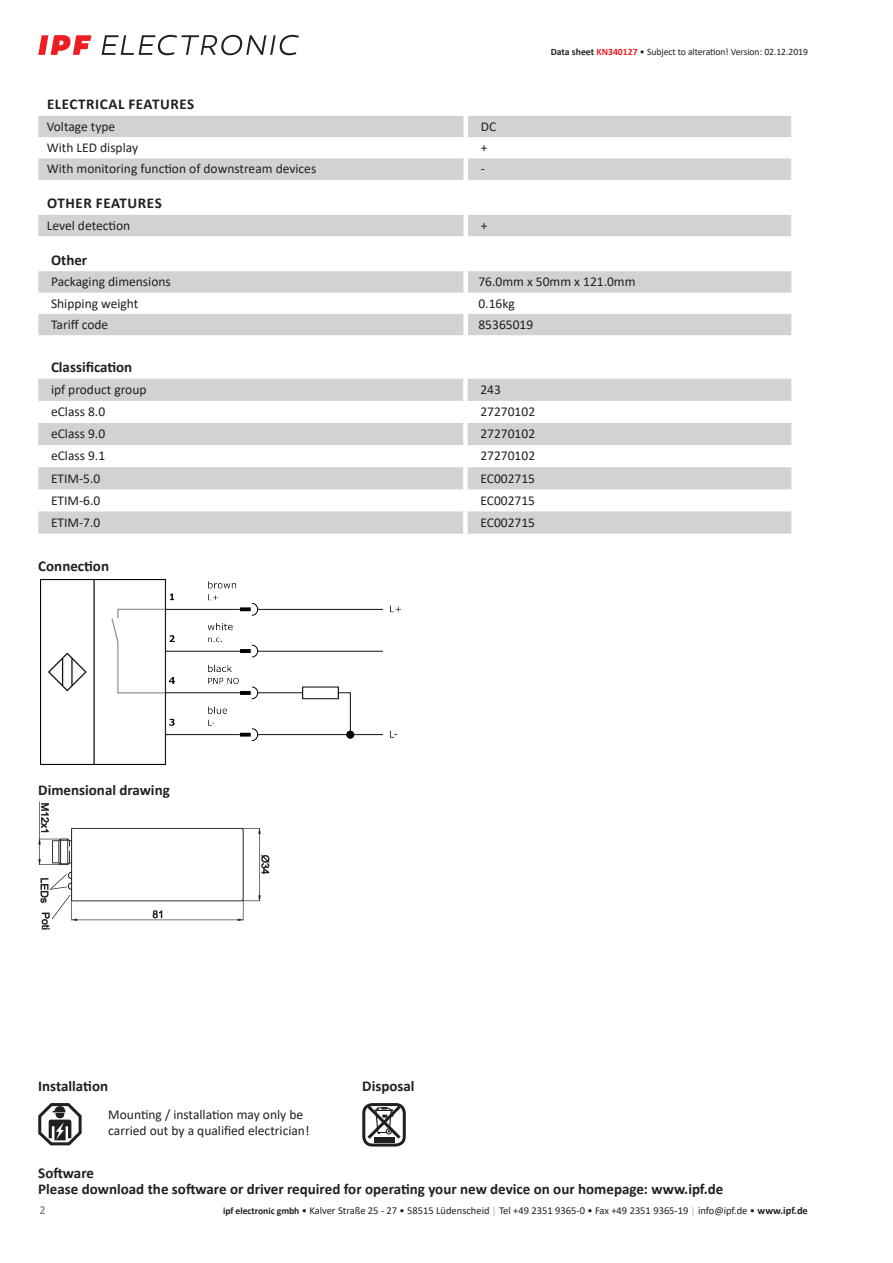
<style>
.page{position:relative;width:893px;height:1263px;background:#fff}
.page>*{position:absolute;margin:0;border:0;box-sizing:border-box;transform-origin:0 0}
.t1{font:700 15px/16.5px "Calibri";color:#231f20}
.t2{font:700 15px "Calibri";letter-spacing:.04em;color:#231f20}
.t3{font:13.5px/16.5px "Calibri";color:#231f20}
.t4{font:12px "Calibri";color:#636366}
.t5{font:10.5px "Calibri";color:#231f20}
.t6{font:9.75px "Calibri";letter-spacing:-.005em;color:#231f20}
.s1{font-weight:700}
.s2{font-weight:700;color:#ee1d23}
.s3{font-weight:700;font-size:9.75px}
.s4{font-size:9.75px;color:#a8a9ad}
</style>
<div class="page">
<svg style="left:102px;top:35px;width:197px;height:20px"></svg>
<svg style="left:38px;top:35px;width:53px;height:20px"></svg>
<svg style="left:38px;top:116px;width:753px;height:64px;fill:#d1d2d4"></svg>
<div style="left:38px;top:215px;width:753px;height:21px;background:#d1d2d4"></div>
<svg style="left:38px;top:271px;width:753px;height:64px;fill:#d1d2d4"></svg>
<div style="left:463px;top:271px;width:5px;height:22px;background:#fff"></div>
<div style="left:463px;top:293px;width:5px;height:21px;background:#fff"></div>
<div style="left:463px;top:314px;width:5px;height:21px;background:#fff"></div>
<svg style="left:38px;top:379px;width:753px;height:155px;fill:#d1d2d4"></svg>
<div style="left:463px;top:379px;width:5px;height:22px;background:#fff"></div>
<div style="left:463px;top:401px;width:5px;height:22px;background:#fff"></div>
<div style="left:463px;top:423px;width:5px;height:22px;background:#fff"></div>
<div style="left:463px;top:445px;width:5px;height:22px;background:#fff"></div>
<div style="left:463px;top:467px;width:5px;height:22px;background:#fff"></div>
<div style="left:463px;top:489px;width:5px;height:22px;background:#fff"></div>
<div style="left:463px;top:511px;width:5px;height:23px;background:#fff"></div>
<img style="left:40px;top:579px;width:361px;height:186px">
<img style="left:38px;top:801px;width:232px;height:128px">
<svg style="left:38px;top:1103px;width:44px;height:43px"></svg>
<div style="left:362px;top:1103px;width:44px;height:43px;border:3px solid #231f20;border-radius:9px"></div>
<div style="left:374px;top:1138px;width:20px;height:5px;background:#231f20"></div>
<svg style="left:364px;top:1103px;width:40px;height:39px"></svg>
<p class="t6" style="left:551px;top:45px;width:259px"><span class="s1">Data sheet</span> <span class="s2">KN340127</span> • Subject to alteration! Version: 02.12.2019</p>
<p class="t2" style="left:47px;top:94px;width:149px">ELECTRICAL FEATURES</p>
<p class="t3" style="left:47px;top:118px;width:70px">Voltage type</p>
<p class="t3" style="left:481px;top:118px;width:17px">DC</p>
<p class="t3" style="left:47px;top:139px;width:93px">With LED display</p>
<p class="t3" style="left:481px;top:139px;width:8px">+</p>
<p class="t3" style="left:47px;top:160px;width:271px">With monitoring function of downstream devices</p>
<p class="t3" style="left:481px;top:160px;width:6px">-</p>
<p class="t2" style="left:47px;top:193px;width:116px">OTHER FEATURES</p>
<p class="t3" style="left:47px;top:217px;width:85px">Level detection</p>
<p class="t3" style="left:481px;top:217px;width:8px">+</p>
<p class="t1" style="left:51px;top:251px;width:38px">Other</p>
<p class="t3" style="left:51px;top:273px;width:121px">Packaging dimensions</p>
<p class="t3" style="left:478px;top:273px;width:159px">76.0mm x 50mm x 121.0mm</p>
<p class="t3" style="left:51px;top:294px;width:89px">Shipping weight</p>
<p class="t3" style="left:478px;top:294px;width:38px">0.16kg</p>
<p class="t3" style="left:51px;top:316px;width:59px">Tariff code</p>
<p class="t3" style="left:478px;top:316px;width:56px">85365019</p>
<p class="t1" style="left:51px;top:359px;width:83px">Classification</p>
<p class="t3" style="left:51px;top:381px;width:97px">ipf product group</p>
<p class="t3" style="left:480px;top:381px;width:22px">243</p>
<p class="t3" style="left:51px;top:403px;width:56px">eClass 8.0</p>
<p class="t3" style="left:480px;top:403px;width:56px">27270102</p>
<p class="t3" style="left:51px;top:425px;width:56px">eClass 9.0</p>
<p class="t3" style="left:480px;top:425px;width:56px">27270102</p>
<p class="t3" style="left:51px;top:447px;width:56px">eClass 9.1</p>
<p class="t3" style="left:480px;top:447px;width:56px">27270102</p>
<p class="t3" style="left:51px;top:469px;width:51px">ETIM-5.0</p>
<p class="t3" style="left:480px;top:469px;width:56px">EC002715</p>
<p class="t3" style="left:51px;top:492px;width:51px">ETIM-6.0</p>
<p class="t3" style="left:480px;top:492px;width:56px">EC002715</p>
<p class="t3" style="left:51px;top:514px;width:51px">ETIM-7.0</p>
<p class="t3" style="left:480px;top:514px;width:56px">EC002715</p>
<p class="t1" style="left:38px;top:557px;width:72px">Connection</p>
<p class="t1" style="left:38px;top:781px;width:133px">Dimensional drawing</p>
<p class="t1" style="left:38px;top:1078px;width:71px">Installation</p>
<p class="t1" style="left:362px;top:1078px;width:54px">Disposal</p>
<p class="t3" style="left:108px;top:1106px;width:203px">Mounting / installation may only be carried out by a qualified electrician!</p>
<p class="t1" style="left:38px;top:1164px;width:687px">Software<br>Please download the software or driver required for operating your new device on our homepage: www.ipf.de</p>
<p class="t4" style="left:39px;top:1201px;width:8px">2</p>
<p class="t5" style="left:223px;top:1203px;width:586px"><span class="s3">ipf electronic gmbh</span> • Kalver Straße 25 - 27 • 58515 Lüdenscheid <span class="s4">│</span> Tel +49 2351 9365-0 • Fax +49 2351 9365-19 <span class="s4">│</span> info@ipf.de • <span class="s1">www.ipf.de</span></p>
</div>
